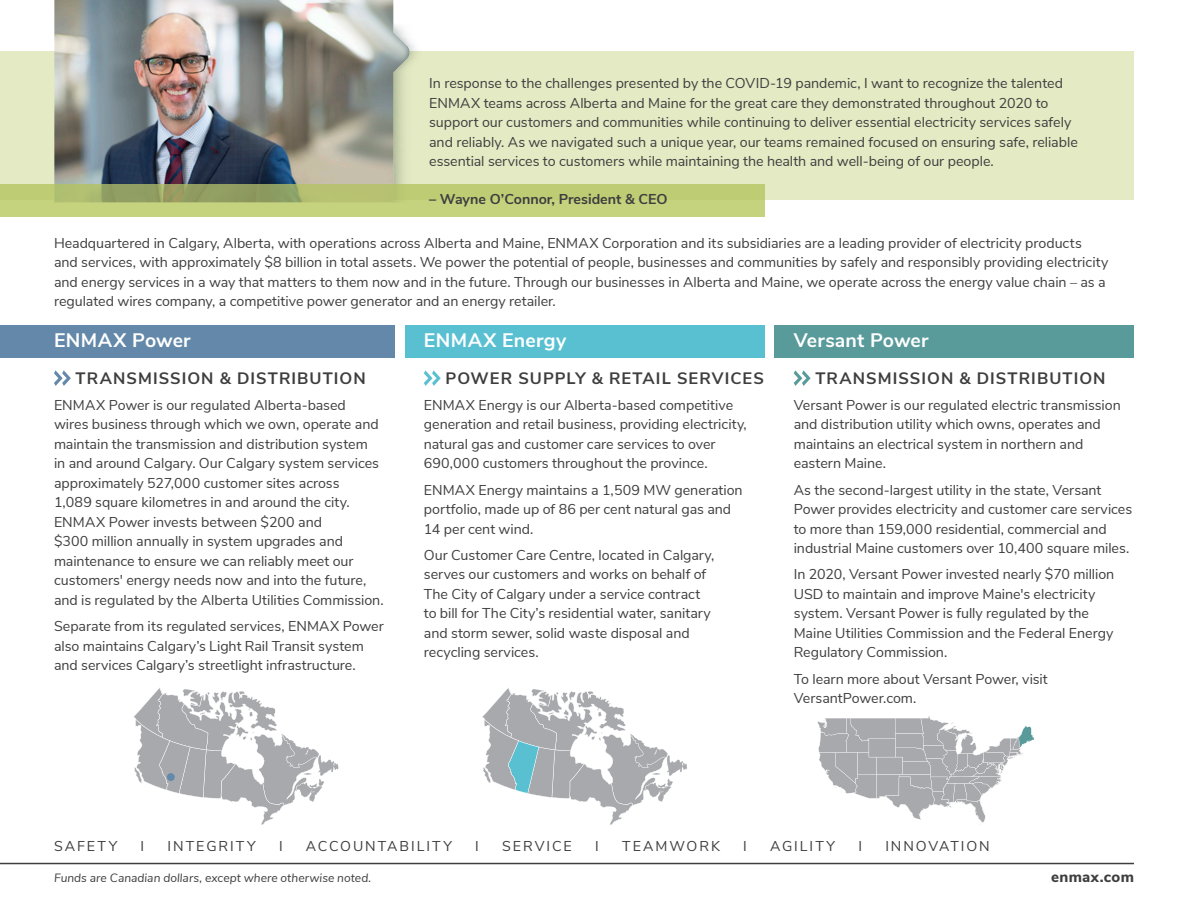
<style>
.page{position:relative;width:1188px;height:918px;background:#fff}
.page>*{position:absolute;margin:0;border:0;box-sizing:border-box;transform-origin:0 0}
.t1{font:700 19.5px "Nunito Sans";letter-spacing:.01em;color:#fff}
.t2{font:700 16.5px "Nunito Sans";letter-spacing:.065em;color:#3e3e3f}
.t3{font:800 15px "Nunito Sans";letter-spacing:.02em;color:#3e3e3f}
.t4{font:14.25px/19.5px "Nunito Sans";color:#3e3e3f}
.t5{font:14.25px "Nunito Sans";letter-spacing:.14em;color:#3e3e3f}
.t6{font:700 14.25px "Nunito Sans";color:#3e3e3f}
.t7{font:14.25px "Nunito Sans";letter-spacing:.135em;color:#3e3e3f}
.t8{font:14.25px "Nunito Sans";letter-spacing:.13em;color:#3e3e3f}
.t9{font:italic 12px "Nunito Sans";letter-spacing:.005em;color:#3e3e3f}
</style>
<div class="page">
<div style="left:0;top:51px;width:1134px;height:149px;background:#e4eac3"></div>
<img style="left:54px;top:0;width:357px;height:184px">
<div style="left:405px;top:325px;width:359px;height:33px;background:#59c0d2"></div>
<div style="left:775px;top:325px;width:359px;height:33px;background:#599a9a"></div>
<div style="left:0;top:325px;width:394px;height:33px;background:#6388a9"></div>
<svg style="left:0;top:184px;width:764px;height:32px;background:#b9c675"></svg>
<svg style="left:817px;top:716px;width:217px;height:107px"></svg>
<svg style="left:482px;top:688px;width:205px;height:137px"></svg>
<svg style="left:133px;top:688px;width:206px;height:137px"></svg>
<div style="left:167px;top:773px;width:8px;height:8px;background:#6388a9;border-radius:50%"></div>
<svg style="left:54px;top:370px;width:17px;height:16px"></svg>
<svg style="left:424px;top:370px;width:17px;height:16px"></svg>
<svg style="left:794px;top:370px;width:17px;height:16px"></svg>
<hr style="left:0;top:863px;width:1134px;height:1px;background:#3e3e3f">
<p class="t4" style="left:429px;top:73px;width:650px">In response to the challenges presented by the COVID-19 pandemic, I want to recognize the talented ENMAX teams across Alberta and Maine for the great care they demonstrated throughout 2020 to support our customers and communities while continuing to deliver essential electricity services safely and reliably. As we navigated such a unique year, our teams remained focused on ensuring safe, reliable essential services to customers while maintaining the health and well-being of our people.</p>
<p class="t6" style="left:429px;top:189px;width:240px">– Wayne O’Connor, President &amp; CEO</p>
<p class="t4" style="left:54px;top:232px;width:1056px">Headquartered in Calgary, Alberta, with operations across Alberta and Maine, ENMAX Corporation and its subsidiaries are a leading provider of electricity products and services, with approximately $8 billion in total assets. We power the potential of people, businesses and communities by safely and responsibly providing electricity and energy services in a way that matters to them now and in the future. Through our businesses in Alberta and Maine, we operate across the energy value chain – as a regulated wires company, a competitive power generator and an energy retailer.</p>
<p class="t1" style="left:54px;top:326px;width:138px">ENMAX Power</p>
<p class="t2" style="left:76px;top:366px;width:292px">TRANSMISSION &amp; DISTRIBUTION</p>
<p class="t4" style="left:54px;top:394px;width:331px">ENMAX Power is our regulated Alberta-based wires business through which we own, operate and maintain the transmission and distribution system<br>in and around Calgary. Our Calgary system services approximately 527,000 customer sites across<br>1,089 square kilometres in and around the city.<br>ENMAX Power invests between $200 and<br>$300 million annually in system upgrades and maintenance to ensure we can reliably meet our customers' energy needs now and into the future, and is regulated by the Alberta Utilities Commission.</p>
<p class="t4" style="left:54px;top:616px;width:331px">Separate from its regulated services, ENMAX Power also maintains Calgary’s Light Rail Transit system and services Calgary’s streetlight infrastructure.</p>
<p class="t1" style="left:424px;top:326px;width:144px">ENMAX Energy</p>
<p class="t2" style="left:445px;top:366px;width:320px">POWER SUPPLY &amp; RETAIL SERVICES</p>
<p class="t4" style="left:424px;top:394px;width:325px">ENMAX Energy is our Alberta-based competitive generation and retail business, providing electricity, natural gas and customer care services to over 690,000 customers throughout the province.</p>
<p class="t4" style="left:424px;top:479px;width:320px">ENMAX Energy maintains a 1,509 MW generation portfolio, made up of 86 per cent natural gas and<br>14 per cent wind.</p>
<p class="t4" style="left:424px;top:544px;width:292px">Our Customer Care Centre, located in Calgary, serves our customers and works on behalf of The City of Calgary under a service contract to bill for The City’s residential water, sanitary and storm sewer, solid waste disposal and recycling services.</p>
<p class="t1" style="left:794px;top:326px;width:136px">Versant Power</p>
<p class="t2" style="left:815px;top:366px;width:292px">TRANSMISSION &amp; DISTRIBUTION</p>
<p class="t4" style="left:794px;top:394px;width:329px">Versant Power is our regulated electric transmission and distribution utility which owns, operates and maintains an electrical system in northern and eastern Maine.</p>
<p class="t4" style="left:794px;top:479px;width:340px">As the second-largest utility in the state, Versant Power provides electricity and customer care services to more than 159,000 residential, commercial and industrial Maine customers over 10,400 square miles.</p>
<p class="t4" style="left:794px;top:564px;width:322px">In 2020, Versant Power invested nearly $70 million USD to maintain and improve Maine's electricity system. Versant Power is fully regulated by the Maine Utilities Commission and the Federal Energy Regulatory Commission.</p>
<p class="t4" style="left:794px;top:668px;width:256px">To learn more about Versant Power, visit<br>VersantPower.com.</p>
<p class="t4" style="left:54px;top:835px;width:65px">SAFETY</p>
<p class="t4" style="left:141px;top:835px;width:5px">I</p>
<p class="t5" style="left:167px;top:836px;width:90px">INTEGRITY</p>
<p class="t4" style="left:279px;top:835px;width:5px">I</p>
<p class="t5" style="left:306px;top:836px;width:148px">ACCOUNTABILITY</p>
<p class="t4" style="left:475px;top:835px;width:5px">I</p>
<p class="t8" style="left:502px;top:836px;width:71px">SERVICE</p>
<p class="t4" style="left:595px;top:835px;width:5px">I</p>
<p class="t7" style="left:622px;top:836px;width:99px">TEAMWORK</p>
<p class="t4" style="left:743px;top:835px;width:5px">I</p>
<p class="t5" style="left:770px;top:836px;width:66px">AGILITY</p>
<p class="t4" style="left:858px;top:835px;width:5px">I</p>
<p class="t7" style="left:885px;top:836px;width:106px">INNOVATION</p>
<p class="t9" style="left:54px;top:869px;width:319px">Funds are Canadian dollars, except where otherwise noted.</p>
<p class="t3" style="left:1051px;top:866px;width:84px">enmax.com</p>
</div>
